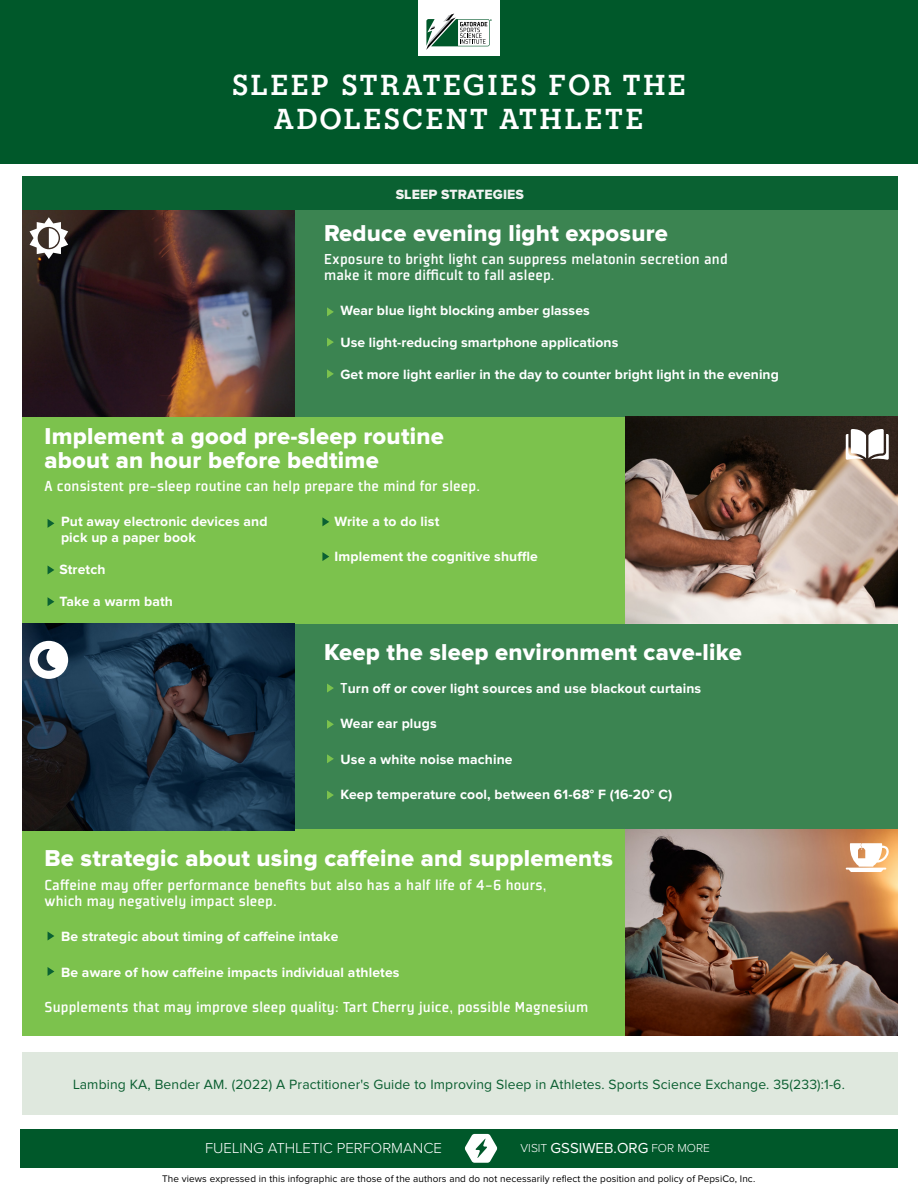
<style>
.page{position:relative;width:918px;height:1188px;background:#fff}
.page>*{position:absolute;margin:0;border:0;box-sizing:border-box;transform-origin:0 0}
.t1{font:700 30px/34.5px "Gatorade";letter-spacing:.08em;color:#fff;text-align:center}
.t2{font:23.85px/23.9px "Proxima Nova Extrabld";letter-spacing:.01em;color:#fff}
.t3{font:500 15.9px/15.9px "Plexes Pro";letter-spacing:.01em;color:#fff}
.t4{font:300 15px "Proxima Nova";color:#fff}
.t5{font:700 13.95px/15.9px "Proxima Nova";letter-spacing:.01em;color:#fff}
.t6{font:13.95px "Proxima Nova";letter-spacing:.01em;color:#0a5e30}
.t7{font:13.95px "Proxima Nova Extrabld";letter-spacing:.01em;color:#f1f3f1}
.t8{font:300 12px "Proxima Nova";color:#fff}
.t9{font:9.9px "Proxima Nova";letter-spacing:.01em;color:#000}
.t10{font:2.25px "Helvetica";color:#00582a}
.s1{font-family:"Plexes Pro";font-weight:500;font-size:15.9px}
.s2{font-weight:400;font-size:15px}
</style>
<div class="page">
<div style="left:22px;top:210px;width:876px;height:207px;background:#3b8451"></div>
<div style="left:22px;top:623px;width:876px;height:207px;background:#3b8451"></div>
<div style="left:0;top:0;width:918px;height:163px;background:#00582a"></div>
<div style="left:418px;top:0;width:82px;height:55px;background:#fff"></div>
<div style="left:20px;top:1130px;width:878px;height:38px;background:#00582a"></div>
<svg style="left:465px;top:1134px;width:32px;height:29px"></svg>
<svg style="left:426px;top:14px;width:64px;height:36px"></svg>
<div style="left:22px;top:1052px;width:876px;height:63px;background:#dfe8de"></div>
<div style="left:22px;top:417px;width:876px;height:206px;background:#7cc24d"></div>
<div style="left:22px;top:830px;width:875px;height:206px;background:#7cc24d"></div>
<img style="left:22px;top:210px;width:273px;height:207px">
<img style="left:22px;top:623px;width:273px;height:207px">
<img style="left:625px;top:417px;width:273px;height:206px">
<svg style="left:30px;top:217px;width:38px;height:42px;background:#8f8884"></svg>
<img style="left:625px;top:830px;width:273px;height:206px">
<svg style="left:846px;top:429px;width:43px;height:31px"></svg>
<svg style="left:30px;top:641px;width:38px;height:38px"></svg>
<hr style="left:846px;top:868px;width:40px;height:2px;background:#fff">
<svg style="left:850px;top:843px;width:39px;height:24px"></svg>
<svg style="left:48px;top:519px;width:6px;height:9px"></svg>
<svg style="left:48px;top:932px;width:6px;height:8px"></svg>
<svg style="left:322px;top:517px;width:7px;height:9px"></svg>
<svg style="left:48px;top:566px;width:6px;height:8px"></svg>
<svg style="left:48px;top:967px;width:6px;height:9px"></svg>
<svg style="left:322px;top:552px;width:7px;height:9px"></svg>
<svg style="left:327px;top:307px;width:7px;height:9px"></svg>
<svg style="left:327px;top:338px;width:7px;height:9px"></svg>
<svg style="left:327px;top:369px;width:7px;height:9px"></svg>
<svg style="left:327px;top:684px;width:7px;height:9px"></svg>
<svg style="left:327px;top:754px;width:7px;height:9px"></svg>
<svg style="left:327px;top:791px;width:7px;height:9px"></svg>
<svg style="left:48px;top:597px;width:6px;height:9px"></svg>
<svg style="left:327px;top:720px;width:7px;height:9px"></svg>
<div style="left:22px;top:176px;width:876px;height:34px;background:#0a6132"></div>
<p class="t10" style="left:490px;top:18px;width:3px">®</p>
<h1 class="t1" style="left:232px;top:68px;width:455px">SLEEP STRATEGIES FOR THE<br>ADOLESCENT ATHLETE</h1>
<p class="t7" style="left:396px;top:186px;width:130px">SLEEP STRATEGIES</p>
<h2 class="t2" style="left:324px;top:222px;width:345px">Reduce evening light exposure</h2>
<p class="t3" style="left:324px;top:251px;width:405px">Exposure to bright light can suppress melatonin secretion and make it more difficult to fall asleep.</p>
<p class="t5" style="left:341px;top:303px;width:251px">Wear blue light blocking amber glasses</p>
<p class="t5" style="left:341px;top:335px;width:279px">Use light-reducing smartphone applications</p>
<p class="t5" style="left:341px;top:367px;width:440px">Get more light earlier in the day to counter bright light in the evening</p>
<h2 class="t2" style="left:45px;top:425px;width:401px">Implement a good pre-sleep routine about an hour before bedtime</h2>
<p class="t3" style="left:45px;top:478px;width:437px">A consistent pre-sleep routine can help prepare the mind for sleep.</p>
<p class="t5" style="left:61px;top:514px;width:208px">Put away electronic devices and pick up a paper book</p>
<p class="t5" style="left:59px;top:562px;width:48px">Stretch</p>
<p class="t5" style="left:59px;top:593px;width:115px">Take a warm bath</p>
<p class="t5" style="left:335px;top:514px;width:106px">Write a to do list</p>
<p class="t5" style="left:335px;top:549px;width:205px">Implement the cognitive shuffle</p>
<h2 class="t2" style="left:324px;top:641px;width:419px">Keep the sleep environment cave-like</h2>
<p class="t5" style="left:341px;top:681px;width:362px"><span class="s1">T</span>urn off or cover light sources and use blackout curtains</p>
<p class="t5" style="left:341px;top:716px;width:98px">Wear ear plugs</p>
<p class="t5" style="left:341px;top:751px;width:174px">Use a white noise machine</p>
<p class="t5" style="left:341px;top:786px;width:333px">Keep temperature cool, between 61-68° F (16-20° C)</p>
<h2 class="t2" style="left:45px;top:847px;width:570px">Be strategic about using caffeine and supplements</h2>
<p class="t3" style="left:45px;top:877px;width:503px">Caffeine may offer performance benefits but also has a half life of 4-6 hours, which may negatively impact sleep.</p>
<p class="t5" style="left:61px;top:929px;width:279px">Be strategic about timing of caffeine intake</p>
<p class="t5" style="left:61px;top:964px;width:340px">Be aware of how caffeine impacts individual athletes</p>
<p class="t3" style="left:45px;top:998px;width:545px">Supplements that may improve sleep quality: Tart Cherry juice, possible Magnesium</p>
<p class="t6" style="left:73px;top:1076px;width:773px">Lambing KA, Bender AM. (2022) A Practitioner's Guide to Improving Sleep in Athletes. Sports Science Exchange. 35(233):1-6.</p>
<p class="t4" style="left:205px;top:1140px;width:238px">FUELING ATHLETIC PERFORMANCE</p>
<p class="t8" style="left:521px;top:1141px;width:191px">VISIT <span class="s2">GSSIWEB.ORG</span> FOR MORE</p>
<p class="t9" style="left:162px;top:1173px;width:595px">The views expressed in this infographic are those of the authors and do not necessarily reflect the position and policy of PepsiCo, Inc.</p>
</div>
